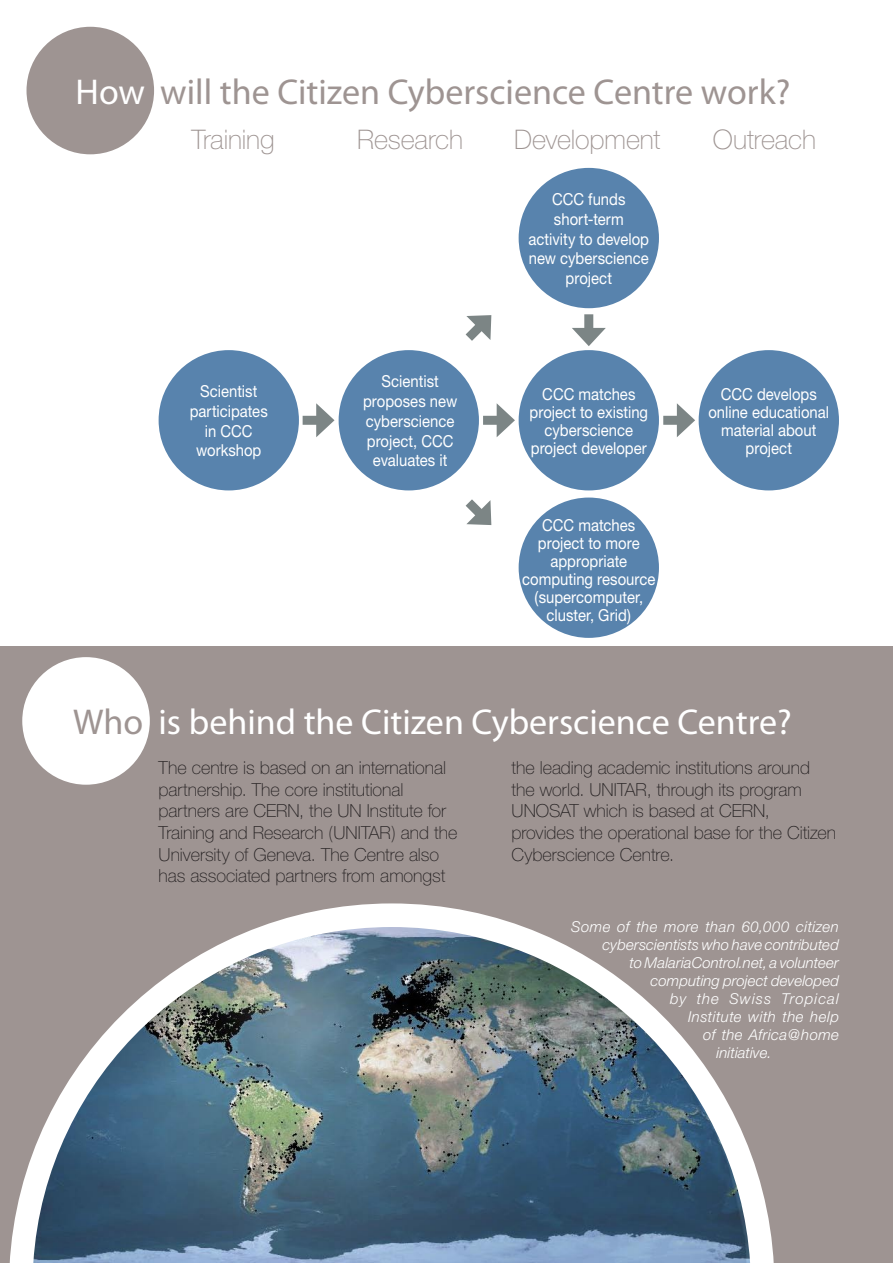
<style>
.page{position:relative;width:893px;height:1263px;background:#fff}
.page>*{position:absolute;margin:0;border:0;box-sizing:border-box;transform-origin:0 0}
.t1{font:36px "Myriad Pro";color:#fff}
.t2{font:36px "Myriad Pro";color:#9e9492}
.t3{font:100 27px "Helvetica Neue";letter-spacing:-.005em;color:#9e9492}
.t4{font:100 18px/21.6px "Helvetica Neue";letter-spacing:-.005em;color:#231f20}
.t5{font:16.5px/19.8px "Helvetica Neue";color:#fff;text-align:center;scale:.9 1}
.t6{font:italic 300 15px "Helvetica Neue";letter-spacing:.01em;color:#fff}
.t7{font:italic 300 15px "Helvetica Neue";letter-spacing:.03em;color:#fff}
.t8{font:italic 300 15px "Helvetica Neue";letter-spacing:.07em;color:#fff}
.s1{color:#fff}
.s2{color:#9e9492}
</style>
<div class="page">
<div style="left:0;top:646px;width:893px;height:617px;background:#9e9492"></div>
<svg style="left:9px;top:903px;width:765px;height:360px"></svg>
<img style="left:33px;top:927px;width:717px;height:336px">
<div style="left:27px;top:27px;width:127px;height:127px;background:#9e9492;border-radius:50%"></div>
<div style="left:22px;top:657px;width:128px;height:128px;background:#fff;border-radius:50%"></div>
<div style="left:159px;top:350px;width:140px;height:140px;background:#5883ad;border-radius:50%"></div>
<div style="left:339px;top:350px;width:140px;height:140px;background:#5883ad;border-radius:50%"></div>
<div style="left:519px;top:168px;width:140px;height:140px;background:#5883ad;border-radius:50%"></div>
<div style="left:519px;top:350px;width:140px;height:140px;background:#5883ad;border-radius:50%"></div>
<div style="left:519px;top:497px;width:140px;height:141px;background:#5883ad;border-radius:50%"></div>
<div style="left:699px;top:350px;width:140px;height:140px;background:#5883ad;border-radius:50%"></div>
<div style="left:303px;top:416px;width:20px;height:9px;background:#7c8585"></div>
<svg style="left:316px;top:403px;width:18px;height:34px"></svg>
<div style="left:483px;top:416px;width:21px;height:9px;background:#7c8585"></div>
<svg style="left:497px;top:403px;width:18px;height:34px"></svg>
<div style="left:584px;top:314px;width:9px;height:21px;background:#7c8585"></div>
<svg style="left:572px;top:328px;width:34px;height:18px"></svg>
<svg style="left:465px;top:315px;width:27px;height:26px"></svg>
<svg style="left:465px;top:499px;width:27px;height:26px"></svg>
<div style="left:663px;top:416px;width:21px;height:9px;background:#7c8585"></div>
<svg style="left:677px;top:403px;width:18px;height:34px"></svg>
<h1 class="t2" style="left:76px;top:70px;width:716px"><span class="s1">How</span> will the Citizen Cyberscience Centre work?</h1>
<h2 class="t3" style="left:191px;top:124px;width:85px">Training</h2>
<h2 class="t3" style="left:357px;top:124px;width:107px">Research</h2>
<h2 class="t3" style="left:514px;top:124px;width:148px">Development</h2>
<h2 class="t3" style="left:713px;top:124px;width:105px">Outreach</h2>
<p class="t5" style="left:190px;top:381px;width:88px">Scientist participates in CCC workshop</p>
<p class="t5" style="left:363px;top:371px;width:106px">Scientist proposes new cyberscience project, CCC evaluates it</p>
<p class="t5" style="left:528px;top:189px;width:135px">CCC funds short-term activity to develop new cyberscience project</p>
<p class="t5" style="left:530px;top:385px;width:133px;line-height:18px">CCC matches project to existing cyberscience project developer</p>
<p class="t5" style="left:708px;top:385px;width:136px;line-height:18px">CCC develops online educational material about project</p>
<p class="t5" style="left:522px;top:516px;width:150px;line-height:18px">CCC matches project to more appropriate computing resource (supercomputer, cluster, Grid)</p>
<h1 class="t1" style="left:73px;top:699px;width:720px"><span class="s2">Who</span> is behind the Citizen Cyberscience Centre?</h1>
<p class="t4" style="left:159px;top:757px;width:300px">The centre is based on an international partnership. The core institutional partners are CERN, the UN Institute for Training and Research (UNITAR) and the University of Geneva. The Centre also has associated partners from amongst</p>
<p class="t4" style="left:512px;top:757px;width:326px">the leading academic institutions around the world. UNITAR, through its program UNOSAT which is based at CERN, provides the operational base for the Citizen Cyberscience Centre.</p>
<p class="t7" style="left:571px;top:917px;width:269px">Some of the more than 60,000 citizen</p>
<p class="t6" style="left:603px;top:935px;width:238px">cyberscientists who have contributed</p>
<p class="t6" style="left:630px;top:953px;width:211px">to MalariaControl.net, a volunteer</p>
<p class="t6" style="left:651px;top:971px;width:190px">computing project developed</p>
<p class="t8" style="left:670px;top:989px;width:170px">by the Swiss Tropical</p>
<p class="t6" style="left:688px;top:1007px;width:152px">Institute with the help</p>
<p class="t6" style="left:703px;top:1025px;width:137px">of the Africa@home</p>
<p class="t6" style="left:717px;top:1043px;width:56px">initiative.</p>
</div>
